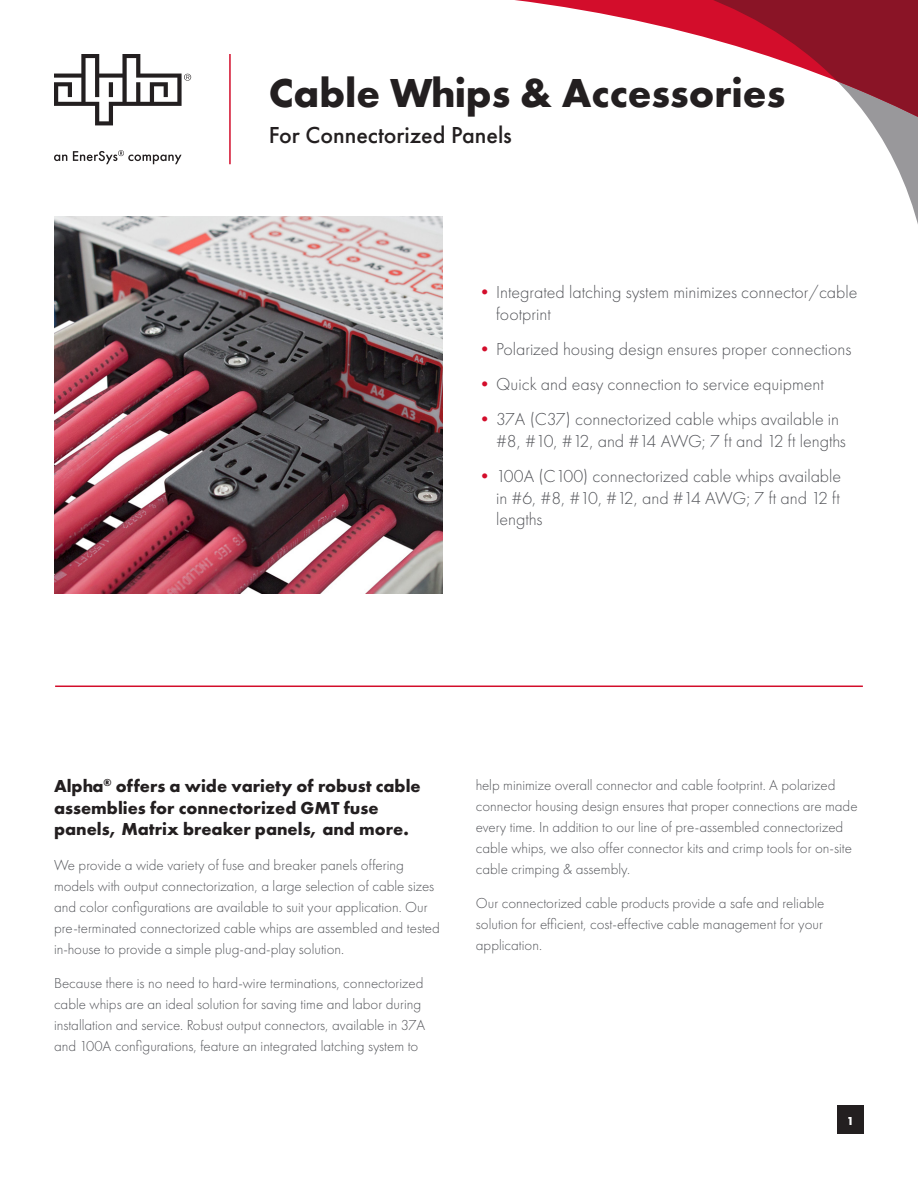
<style>
.page{position:relative;width:918px;height:1188px;background:#fff}
.page>*{position:absolute;margin:0;border:0;box-sizing:border-box;transform-origin:0 0}
.product_name{font:700 42px "Futura PT";color:#231f20}
.product_subline{font:500 24px "Futura PT";color:#231f20}
.t1{font:300 18px/21.6px "Futura PT";color:#54555a}
.product_description{font:700 18px/21.6px "Futura PT";color:#231f20}
.product_description-2{font:300 15px/21px "Futura PT";color:#54555a}
.t2{font:700 12px "Futura PT";color:#fff}
.s1{color:#d30d2b}
</style>
<div class="page">
<hr style="left:229px;top:54px;width:2px;height:110px;background:#d30d2b">
<svg style="left:54px;top:150px;width:128px;height:14px"></svg>
<svg style="left:54px;top:54px;width:137px;height:71px"></svg>
<div style="left:837px;top:1106px;width:27px;height:28px;background:#231f20"></div>
<svg style="left:515px;top:0;width:403px;height:215px"></svg>
<svg style="left:676px;top:0;width:242px;height:124px"></svg>
<img style="left:54px;top:216px;width:388px;height:378px">
<hr style="left:55px;top:686px;width:808px;height:1px;background:#d30d2b">
<p class="product_name" style="left:269px;top:66px;width:518px">Cable Whips &amp; Accessories</p>
<p class="product_subline" style="left:269px;top:120px;width:245px">For Connectorized Panels</p>
<p class="t1" style="left:496px;top:282px;width:363px;text-indent:-20px"><span class="s1">•</span>Integrated latching system minimizes connector/cable footprint</p>
<p class="t1" style="left:476px;top:339px;width:377px"><span class="s1">•</span>Polarized housing design ensures proper connections</p>
<p class="t1" style="left:476px;top:374px;width:350px"><span class="s1">•</span>Quick and easy connection to service equipment</p>
<p class="t1" style="left:496px;top:409px;width:351px;text-indent:-20px"><span class="s1">•</span>37A (C37) connectorized cable whips available in #8, #10, #12, and #14 AWG; 7 ft and 12 ft lengths</p>
<p class="t1" style="left:496px;top:465px;width:347px;text-align:justify;text-indent:-20px"><span class="s1">•</span>100A (C100) connectorized cable whips available in #6, #8, #10, #12, and #14 AWG; 7 ft and 12 ft lengths</p>
<p class="product_description" style="left:54px;top:775px;width:368px">Alpha<sup>®</sup> offers a wide variety of robust cable assemblies for connectorized GMT fuse panels, Matrix breaker panels, and more.</p>
<p class="product_description-2" style="left:54px;top:855px;width:387px">We provide a wide variety of fuse and breaker panels offering models with output connectorization, a large selection of cable sizes and color configurations are available to suit your application. Our pre-terminated connectorized cable whips are assembled and tested in-house to provide a simple plug-and-play solution.</p>
<p class="product_description-2" style="left:54px;top:973px;width:373px">Because there is no need to hard-wire terminations, connectorized cable whips are an ideal solution for saving time and labor during installation and service. Robust output connectors, available in 37A and 100A configurations, feature an integrated latching system to</p>
<p class="product_description-2" style="left:476px;top:775px;width:383px">help minimize overall connector and cable footprint. A polarized connector housing design ensures that proper connections are made every time. In addition to our line of pre-assembled connectorized cable whips, we also offer connector kits and crimp tools for on-site cable crimping &amp; assembly.</p>
<p class="product_description-2" style="left:476px;top:893px;width:350px;text-align:justify">Our connectorized cable products provide a safe and reliable solution for efficient, cost-effective cable management for your application.</p>
<p class="t2" style="left:847px;top:1113px;width:9px">1</p>
</div>
